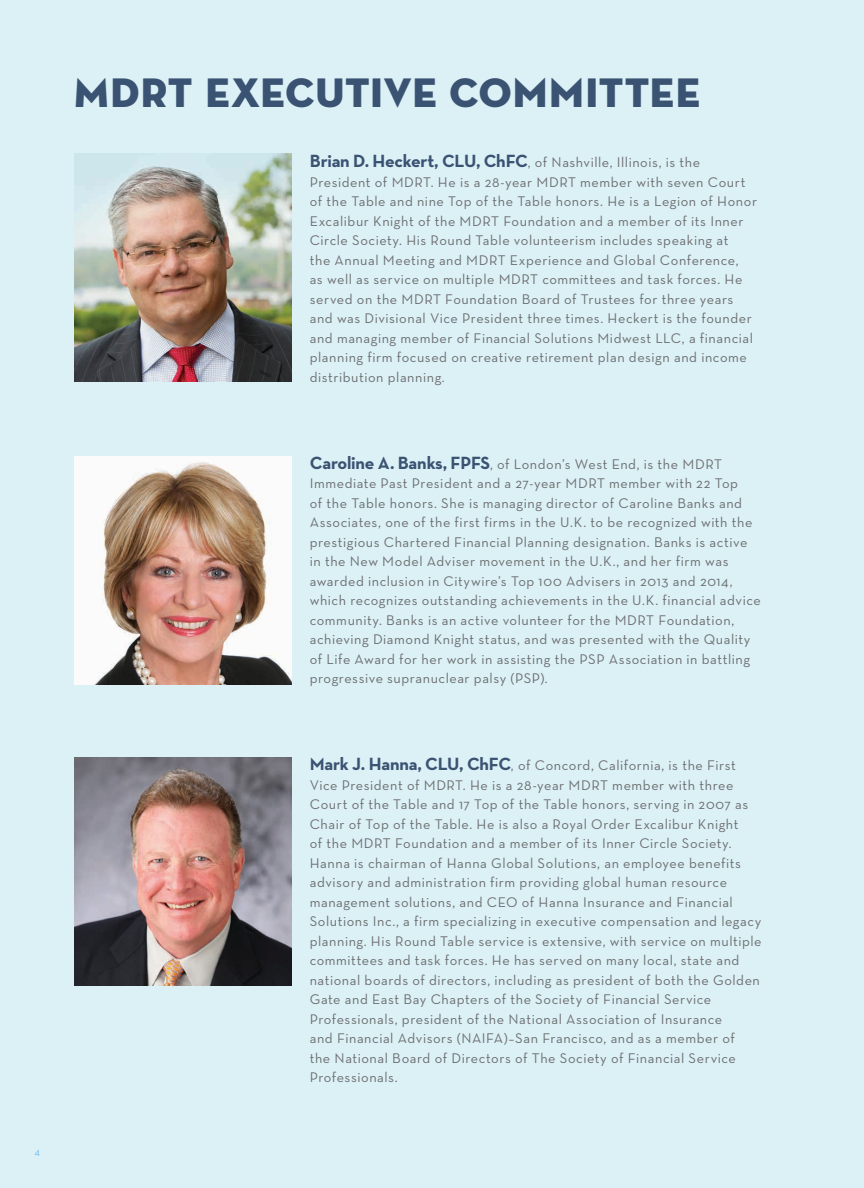
<style>
.page{position:relative;width:864px;height:1188px;background:#dcf1f6}
.page>*{position:absolute;margin:0;border:0;box-sizing:border-box;transform-origin:0 0}
.t1{font:42px "Neutraface Display Titling";letter-spacing:.02em;color:#3b5373}
.t2{font:14.25px/19.5px "Neutraface Text";letter-spacing:.04em;color:#6d6f71}
.t3{font:10.5px "Neutraface Text";color:#76bde8}
.s1{font-weight:700;font-size:18px;color:#3b5373}
</style>
<div class="page">
<img style="left:74px;top:457px;width:218px;height:228px">
<img style="left:74px;top:153px;width:218px;height:228px">
<img style="left:74px;top:758px;width:218px;height:228px">
<p class="t3" style="left:34px;top:1145px;width:7px">4</p>
<h1 class="t1" style="left:74px;top:66px;width:627px">MDRT EXECUTIVE COMMITTEE</h1>
<p class="t2" style="left:310px;top:153px;width:449px"><span class="s1">Brian D. Heckert, CLU, ChFC</span>, of Nashville, Illinois, is the President of MDRT. He is a 28-year MDRT member with seven Court of the Table and nine Top of the Table honors. He is a Legion of Honor Excalibur Knight of the MDRT Foundation and a member of its Inner Circle Society. His Round Table volunteerism includes speaking at<br>the Annual Meeting and MDRT Experience and Global Conference,<br>as well as service on multiple MDRT committees and task forces. He served on the MDRT Foundation Board of Trustees for three years and was Divisional Vice President three times. Heckert is the founder and managing member of Financial Solutions Midwest LLC, a financial planning firm focused on creative retirement plan design and income distribution planning.</p>
<p class="t2" style="left:310px;top:454px;width:453px"><span class="s1">Caroline A. Banks, FPFS</span>, of London’s West End, is the MDRT Immediate Past President and a 27-year MDRT member with 22 Top<br>of the Table honors. She is managing director of Caroline Banks and Associates, one of the first firms in the U.K. to be recognized with the prestigious Chartered Financial Planning designation. Banks is active in the New Model Adviser movement in the U.K., and her firm was awarded inclusion in Citywire’s Top 100 Advisers in 2013 and 2014, which recognizes outstanding achievements in the U.K. financial advice community. Banks is an active volunteer for the MDRT Foundation, achieving Diamond Knight status, and was presented with the Quality of Life Award for her work in assisting the PSP Association in battling progressive supranuclear palsy (PSP).</p>
<p class="t2" style="left:310px;top:756px;width:453px"><span class="s1">Mark J. Hanna, CLU, ChFC</span>, of Concord, California, is the First Vice President of MDRT. He is a 28-year MDRT member with three Court of the Table and 17 Top of the Table honors, serving in 2007 as Chair of Top of the Table. He is also a Royal Order Excalibur Knight<br>of the MDRT Foundation and a member of its Inner Circle Society.<br>Hanna is chairman of Hanna Global Solutions, an employee benefits advisory and administration firm providing global human resource management solutions, and CEO of Hanna Insurance and Financial Solutions Inc., a firm specializing in executive compensation and legacy planning. His Round Table service is extensive, with service on multiple committees and task forces. He has served on many local, state and national boards of directors, including as president of both the Golden Gate and East Bay Chapters of the Society of Financial Service Professionals, president of the National Association of Insurance<br>and Financial Advisors (NAIFA)–San Francisco, and as a member of<br>the National Board of Directors of The Society of Financial Service Professionals.</p>
</div>
